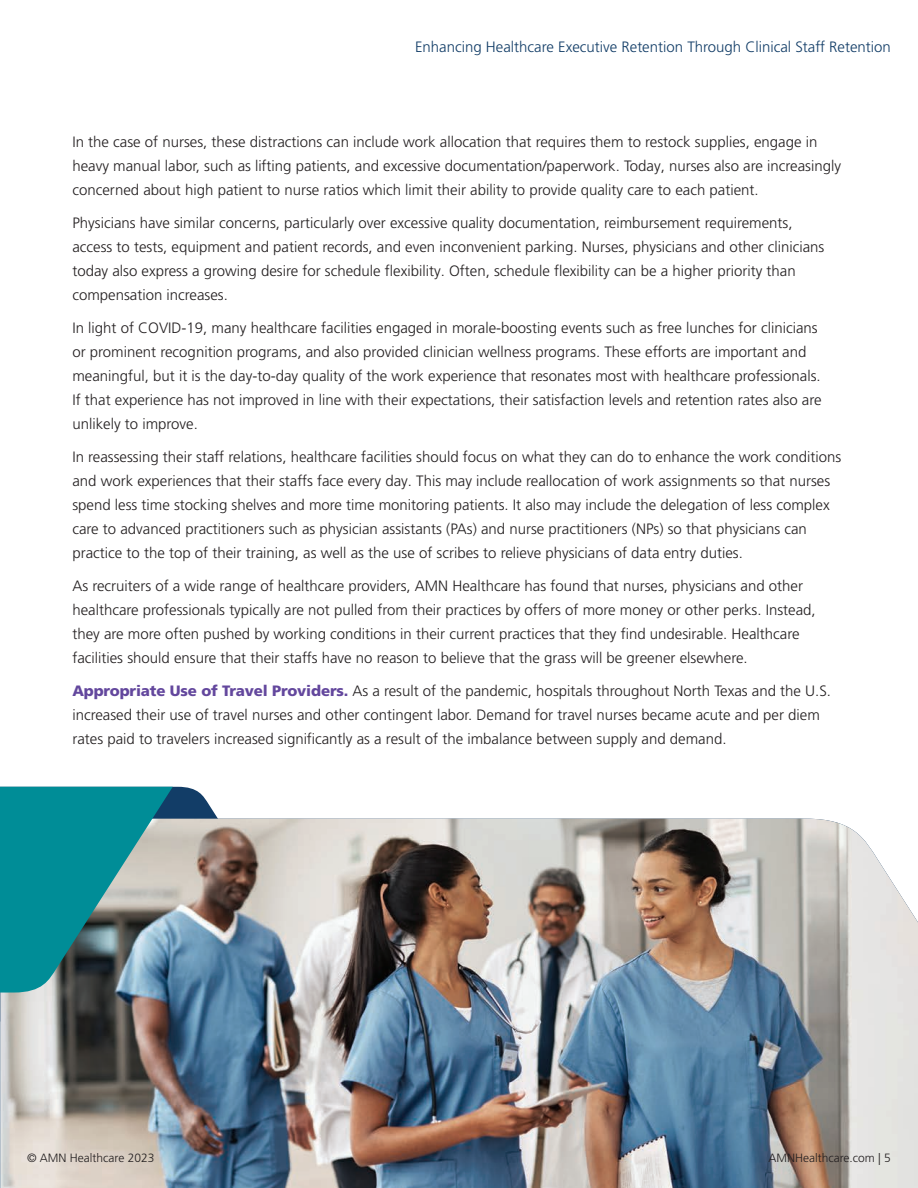
<style>
.page{position:relative;width:918px;height:1188px;background:#fff}
.page>*{position:absolute;margin:0;border:0;box-sizing:border-box;transform-origin:0 0}
.t1{font:300 15px/24px "Frutiger LT Pro";color:#231f20}
.t2{font:300 15px "Frutiger LT Pro";color:#123d67}
.t3{font:300 12px "Frutiger LT Pro";color:#231f20}
.s1{font-weight:900;color:#63479d}
</style>
<div class="page">
<svg style="left:173px;top:787px;width:175px;height:32px"></svg>
<img style="left:0;top:819px;width:918px;height:369px">
<svg style="left:0;top:787px;width:173px;height:206px;background:#328d94"></svg>
<p class="t2" style="left:415px;top:38px;width:477px">Enhancing Healthcare Executive Retention Through Clinical Staff Retention</p>
<p class="t1" style="left:72px;top:130px;width:770px">In the case of nurses, these distractions can include work allocation that requires them to restock supplies, engage in heavy manual labor, such as lifting patients, and excessive documentation/paperwork. Today, nurses also are increasingly concerned about high patient to nurse ratios which limit their ability to provide quality care to each patient.</p>
<p class="t1" style="left:72px;top:211px;width:754px">Physicians have similar concerns, particularly over excessive quality documentation, reimbursement requirements, access to tests, equipment and patient records, and even inconvenient parking. Nurses, physicians and other clinicians today also express a growing desire for schedule flexibility. Often, schedule flexibility can be a higher priority than compensation increases.</p>
<p class="t1" style="left:72px;top:316px;width:751px">In light of COVID-19, many healthcare facilities engaged in morale-boosting events such as free lunches for clinicians or prominent recognition programs, and also provided clinician wellness programs. These efforts are important and meaningful, but it is the day-to-day quality of the work experience that resonates most with healthcare professionals.<br>If that experience has not improved in line with their expectations, their satisfaction levels and retention rates also are unlikely to improve.</p>
<p class="t1" style="left:72px;top:445px;width:771px">In reassessing their staff relations, healthcare facilities should focus on what they can do to enhance the work conditions and work experiences that their staffs face every day. This may include reallocation of work assignments so that nurses spend less time stocking shelves and more time monitoring patients. It also may include the delegation of less complex care to advanced practitioners such as physician assistants (PAs) and nurse practitioners (NPs) so that physicians can practice to the top of their training, as well as the use of scribes to relieve physicians of data entry duties.</p>
<p class="t1" style="left:72px;top:574px;width:745px">As recruiters of a wide range of healthcare providers, AMN Healthcare has found that nurses, physicians and other healthcare professionals typically are not pulled from their practices by offers of more money or other perks. Instead, they are more often pushed by working conditions in their current practices that they find undesirable. Healthcare facilities should ensure that their staffs have no reason to believe that the grass will be greener elsewhere.</p>
<p class="t1" style="left:72px;top:679px;width:760px"><span class="s1">Appropriate Use of Travel Providers.</span> As a result of the pandemic, hospitals throughout North Texas and the U.S. increased their use of travel nurses and other contingent labor. Demand for travel nurses became acute and per diem rates paid to travelers increased significantly as a result of the imbalance between supply and demand.</p>
<p class="t3" style="left:27px;top:1151px;width:129px">© AMN Healthcare 2023</p>
<p class="t3" style="left:769px;top:1151px;width:124px">AMNHealthcare.com | 5</p>
</div>
